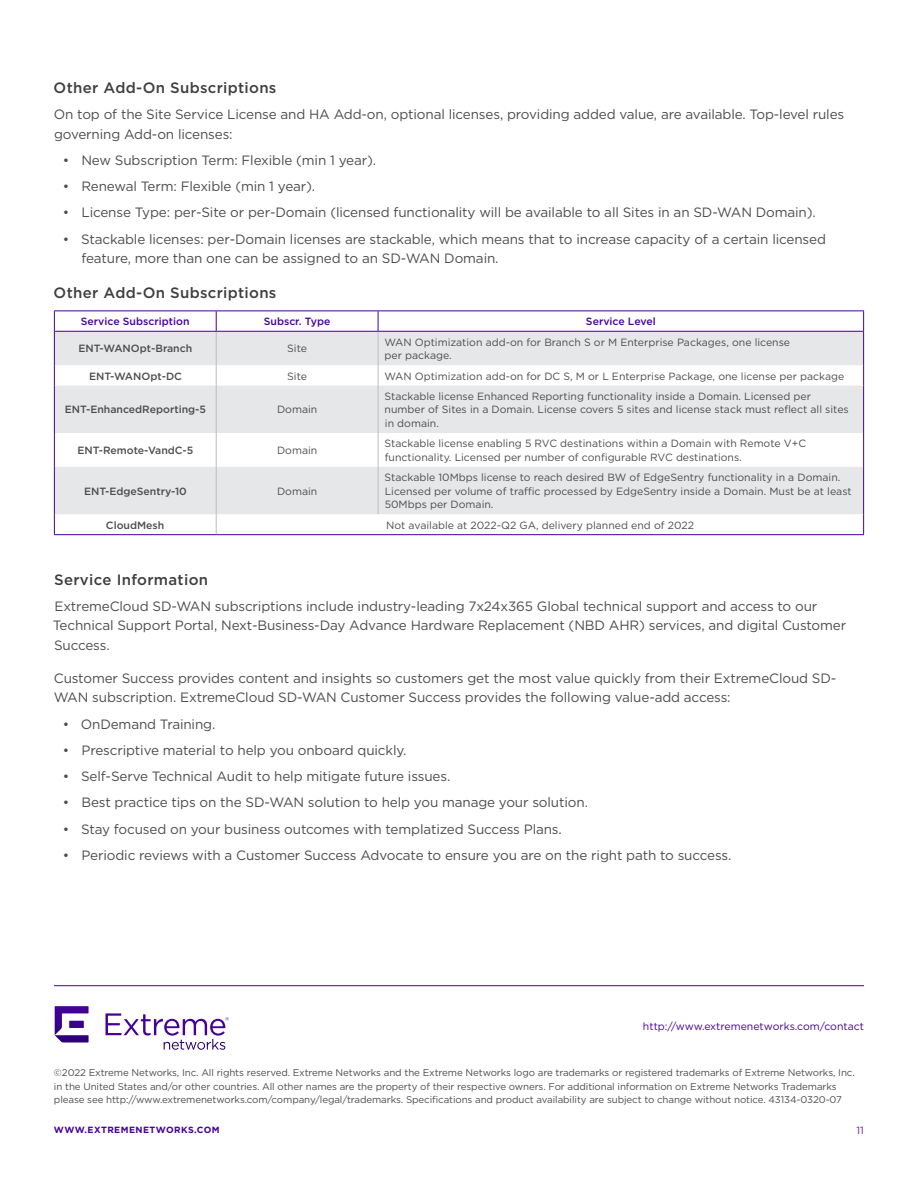
<style>
.page{position:relative;width:918px;height:1188px;background:#fff}
.page>*{position:absolute;margin:0;border:0;box-sizing:border-box;transform-origin:0 0}
.t1{font:500 15px "Gotham";letter-spacing:.02em;color:#3e3e3f}
.Body{font:13.5px/19.5px "Gotham";letter-spacing:-.01em;color:#4b4c4d}
.Table___Body_Copy_Le{font:10.5px/13.5px "Gotham";color:#4b4c4d}
.Table___Body_Copy{font:500 10.5px "Gotham";color:#4b4c4d}
.Table___Body_Copy-2{font:10.5px "Gotham";color:#4b4c4d}
.Table_-_Purple_Heade{font:500 10.5px "Gotham";color:#409}
.t2{font:10.5px "Gotham";color:#409}
.t3{font:10.5px "Gotham";color:#6026a8}
.t4{font:9.75px/13.5px "Gotham";letter-spacing:-.01em;color:#4b4c4d}
.t5{font:700 9px "Gotham";letter-spacing:.05em;color:#409}
</style>
<div class="page">
<hr style="left:54px;top:985px;width:810px;height:1px;background:#409">
<svg style="left:106px;top:1013px;width:123px;height:37px"></svg>
<svg style="left:55px;top:1006px;width:34px;height:36px"></svg>
<svg style="left:55px;top:332px;width:808px;height:182px;fill:#e6e7e9"></svg>
<hr style="left:378px;top:332px;width:1px;height:33px;background:#bcbdc0">
<svg style="left:378px;top:365px;width:1px;height:21px"></svg>
<hr style="left:378px;top:386px;width:1px;height:47px;background:#bcbdc0">
<hr style="left:378px;top:433px;width:1px;height:34px;background:#bcbdc0">
<hr style="left:378px;top:467px;width:1px;height:47px;background:#bcbdc0">
<hr style="left:216px;top:332px;width:1px;height:33px;background:#bcbdc0">
<svg style="left:216px;top:365px;width:1px;height:21px"></svg>
<hr style="left:216px;top:386px;width:1px;height:47px;background:#bcbdc0">
<hr style="left:216px;top:433px;width:1px;height:34px;background:#bcbdc0">
<hr style="left:216px;top:467px;width:1px;height:47px;background:#bcbdc0">
<svg style="left:216px;top:514px;width:1px;height:20px"></svg>
<hr style="left:54px;top:332px;width:1px;height:33px;background:#409">
<hr style="left:863px;top:332px;width:1px;height:33px;background:#409">
<svg style="left:54px;top:365px;width:1px;height:21px"></svg>
<svg style="left:863px;top:365px;width:1px;height:21px"></svg>
<hr style="left:54px;top:386px;width:1px;height:47px;background:#409">
<hr style="left:863px;top:386px;width:1px;height:47px;background:#409">
<hr style="left:54px;top:433px;width:1px;height:34px;background:#409">
<hr style="left:863px;top:433px;width:1px;height:34px;background:#409">
<hr style="left:54px;top:467px;width:1px;height:47px;background:#409">
<hr style="left:863px;top:467px;width:1px;height:47px;background:#409">
<svg style="left:54px;top:514px;width:1px;height:20px"></svg>
<hr style="left:54px;top:534px;width:162px;height:1px;background:#409">
<hr style="left:216px;top:534px;width:162px;height:1px;background:#409">
<hr style="left:378px;top:534px;width:486px;height:1px;background:#409">
<svg style="left:863px;top:514px;width:1px;height:20px"></svg>
<hr style="left:54px;top:310px;width:162px;height:1px;background:#409">
<svg style="left:54px;top:311px;width:1px;height:20px"></svg>
<hr style="left:216px;top:310px;width:162px;height:1px;background:#409">
<svg style="left:216px;top:311px;width:1px;height:20px"></svg>
<hr style="left:378px;top:310px;width:486px;height:1px;background:#409">
<svg style="left:378px;top:311px;width:1px;height:20px"></svg>
<svg style="left:863px;top:311px;width:1px;height:20px"></svg>
<hr style="left:54px;top:331px;width:162px;height:1px;background:#409">
<hr style="left:216px;top:331px;width:162px;height:1px;background:#409">
<hr style="left:378px;top:331px;width:486px;height:1px;background:#409">
<h3 class="t1" style="left:54px;top:78px;width:224px">Other Add-On Subscriptions</h3>
<p class="Body" style="left:54px;top:104px;width:792px">On top of the Site Service License and HA Add-on, optional licenses, providing added value, are available. Top-level rules governing Add-on licenses:</p>
<p class="Body" style="left:63px;top:150px;width:315px">• New Subscription Term: Flexible (min 1 year).</p>
<p class="Body" style="left:63px;top:176px;width:254px">• Renewal Term: Flexible (min 1 year).</p>
<p class="Body" style="left:63px;top:203px;width:754px">• License Type: per-Site or per-Domain (licensed functionality will be available to all Sites in an SD-WAN Domain).</p>
<p class="Body" style="left:81px;top:229px;width:746px;text-indent:-18px">• Stackable licenses: per-Domain licenses are stackable, which means that to increase capacity of a certain licensed feature, more than one can be assigned to an SD-WAN Domain.</p>
<h3 class="t1" style="left:54px;top:283px;width:224px">Other Add-On Subscriptions</h3>
<p class="Table_-_Purple_Heade" style="left:81px;top:315px;width:110px">Service Subscription</p>
<p class="Table_-_Purple_Heade" style="left:264px;top:315px;width:68px">Subscr. Type</p>
<p class="Table_-_Purple_Heade" style="left:586px;top:315px;width:71px">Service Level</p>
<p class="Table___Body_Copy" style="left:78px;top:342px;width:115px">ENT-WANOpt-Branch</p>
<p class="Table___Body_Copy-2" style="left:287px;top:342px;width:21px">Site</p>
<p class="Table___Body_Copy_Le" style="left:384px;top:335px;width:407px">WAN Optimization add-on for Branch S or M Enterprise Packages, one license per package.</p>
<p class="Table___Body_Copy" style="left:89px;top:369px;width:94px">ENT-WANOpt-DC</p>
<p class="Table___Body_Copy-2" style="left:287px;top:369px;width:21px">Site</p>
<p class="Table___Body_Copy_Le" style="left:384px;top:369px;width:462px">WAN Optimization add-on for DC S, M or L Enterprise Package, one license per package</p>
<p class="Table___Body_Copy" style="left:65px;top:403px;width:143px">ENT-EnhancedReporting-5</p>
<p class="Table___Body_Copy-2" style="left:277px;top:403px;width:42px">Domain</p>
<p class="Table___Body_Copy_Le" style="left:384px;top:389px;width:466px">Stackable license Enhanced Reporting functionality inside a Domain. Licensed per number of Sites in a Domain. License covers 5 sites and license stack must reflect all sites in domain.</p>
<p class="Table___Body_Copy" style="left:78px;top:444px;width:117px">ENT-Remote-VandC-5</p>
<p class="Table___Body_Copy-2" style="left:277px;top:444px;width:42px">Domain</p>
<p class="Table___Body_Copy_Le" style="left:384px;top:437px;width:423px">Stackable license enabling 5 RVC destinations within a Domain with Remote V+C functionality. Licensed per number of configurable RVC destinations.</p>
<p class="Table___Body_Copy" style="left:84px;top:484px;width:104px">ENT-EdgeSentry-10</p>
<p class="Table___Body_Copy-2" style="left:277px;top:484px;width:42px">Domain</p>
<p class="Table___Body_Copy_Le" style="left:384px;top:471px;width:469px">Stackable 10Mbps license to reach desired BW of EdgeSentry functionality in a Domain.<br>Licensed per volume of traffic processed by EdgeSentry inside a Domain. Must be at least<br>50Mbps per Domain.</p>
<p class="Table___Body_Copy" style="left:106px;top:518px;width:60px">CloudMesh</p>
<p class="Table___Body_Copy-2" style="left:386px;top:518px;width:309px">Not available at 2022-Q2 GA, delivery planned end of 2022</p>
<h3 class="t1" style="left:54px;top:569px;width:156px">Service Information</h3>
<p class="Body" style="left:53px;top:596px;width:795px">ExtremeCloud SD-WAN subscriptions include industry-leading 7x24x365 Global technical support and access to our<br>Technical Support Portal, Next-Business-Day Advance Hardware Replacement (NBD AHR) services, and digital Customer<br>Success.</p>
<p class="Body" style="left:54px;top:668px;width:784px">Customer Success provides content and insights so customers get the most value quickly from their ExtremeCloud SD-<br>WAN subscription. ExtremeCloud SD-WAN Customer Success provides the following value-add access:</p>
<p class="Body" style="left:63px;top:714px;width:154px">• OnDemand Training.</p>
<p class="Body" style="left:63px;top:740px;width:345px">• Prescriptive material to help you onboard quickly.</p>
<p class="Body" style="left:63px;top:766px;width:389px">• Self-Serve Technical Audit to help mitigate future issues.</p>
<p class="Body" style="left:63px;top:792px;width:527px">• Best practice tips on the SD-WAN solution to help you manage your solution.</p>
<p class="Body" style="left:63px;top:819px;width:501px">• Stay focused on your business outcomes with templatized Success Plans.</p>
<p class="Body" style="left:63px;top:845px;width:670px">• Periodic reviews with a Customer Success Advocate to ensure you are on the right path to success.</p>
<p class="t2" style="left:643px;top:1019px;width:223px">http://www.extremenetworks.com/contact</p>
<p class="t4" style="left:54px;top:1066px;width:802px">©2022 Extreme Networks, Inc. All rights reserved. Extreme Networks and the Extreme Networks logo are trademarks or registered trademarks of Extreme Networks, Inc. in the United States and/or other countries. All other names are the property of their respective owners. For additional information on Extreme Networks Trademarks please see http://www.extremenetworks.com/company/legal/trademarks. Specifications and product availability are subject to change without notice. 43134-0320-07</p>
<p class="t5" style="left:54px;top:1124px;width:167px">WWW.EXTREMENETWORKS.COM</p>
<p class="t3" style="left:856px;top:1124px;width:9px">11</p>
</div>
